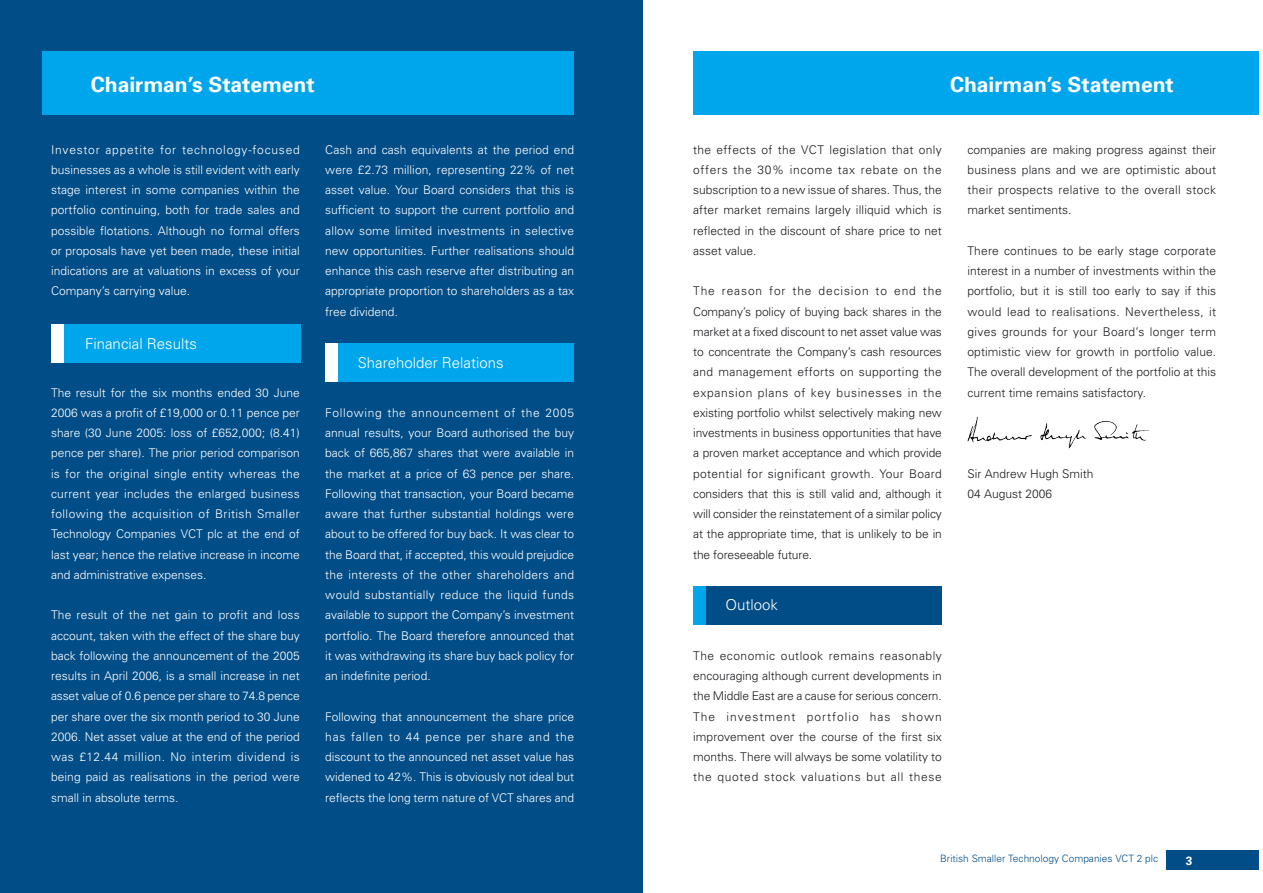
<style>
.page{position:relative;width:1263px;height:893px;background:#fff}
.page>*{position:absolute;margin:0;border:0;box-sizing:border-box;transform-origin:0 0}
.t1{font:700 21px "Univers";color:#fff}
.t2{font:300 15px "Univers";color:#fff}
.t3{font:300 12px/20.2px "Univers";color:#fff;text-align:justify}
.t4{font:300 12px/20.2px "Univers";color:#1b1c20;text-align:justify}
.t5{font:700 12px "Univers";color:#fff}
.t6{font:300 10.2px "Univers";color:#004d87}
</style>
<div class="page">
<div style="left:1166px;top:851px;width:93px;height:19px;background:#004d87"></div>
<div style="left:0;top:0;width:642px;height:893px;background:#004d87"></div>
<div style="left:51px;top:324px;width:249px;height:38px;background:#00a6eb"></div>
<div style="left:51px;top:324px;width:13px;height:38px;background:#fff"></div>
<div style="left:43px;top:51px;width:531px;height:64px;background:#00a6eb"></div>
<div style="left:325px;top:344px;width:249px;height:38px;background:#00a6eb"></div>
<div style="left:325px;top:344px;width:13px;height:38px;background:#fff"></div>
<div style="left:693px;top:586px;width:249px;height:38px;background:#004d87"></div>
<div style="left:693px;top:586px;width:13px;height:38px;background:#00a6eb"></div>
<div style="left:693px;top:51px;width:566px;height:64px;background:#00a6eb"></div>
<img style="left:967px;top:417px;width:127px;height:26px">
<h1 class="t1" style="left:91px;top:77px;width:225px">Chairman’s Statement</h1>
<p class="t3" style="left:51px;top:140px;width:250px">Investor appetite for technology-focused businesses as a whole is still evident with early stage interest in some companies within the portfolio continuing, both for trade sales and possible flotations. Although no formal offers or proposals have yet been made, these initial indications are at valuations in excess of your Company’s carrying value.</p>
<p class="t2" style="left:85px;top:338px;width:113px">Financial Results</p>
<p class="t3" style="left:51px;top:383px;width:250px">The result for the six months ended 30 June 2006 was a profit of £19,000 or 0.11 pence per share (30 June 2005: loss of £652,000; (8.41) pence per share). The prior period comparison is for the original single entity whereas the current year includes the enlarged business following the acquisition of British Smaller Technology Companies VCT plc at the end of last year; hence the relative increase in income and administrative expenses.</p>
<p class="t3" style="left:51px;top:606px;width:250px">The result of the net gain to profit and loss account, taken with the effect of the share buy back following the announcement of the 2005 results in April 2006, is a small increase in net asset value of 0.6 pence per share to 74.8 pence per share over the six month period to 30 June 2006. Net asset value at the end of the period was £12.44 million. No interim dividend is being paid as realisations in the period were small in absolute terms.</p>
<p class="t3" style="left:325px;top:140px;width:250px">Cash and cash equivalents at the period end were £2.73 million, representing 22% of net asset value. Your Board considers that this is sufficient to support the current portfolio and allow some limited investments in selective new opportunities. Further realisations should enhance this cash reserve after distributing an appropriate proportion to shareholders as a tax free dividend.</p>
<p class="t2" style="left:358px;top:357px;width:147px">Shareholder Relations</p>
<p class="t3" style="left:325px;top:404px;width:250px">Following the announcement of the 2005 annual results, your Board authorised the buy back of 665,867 shares that were available in the market at a price of 63 pence per share.<br>Following that transaction, your Board became aware that further substantial holdings were about to be offered for buy back. It was clear to the Board that, if accepted, this would prejudice the interests of the other shareholders and would substantially reduce the liquid funds available to support the Company’s investment portfolio. The Board therefore announced that it was withdrawing its share buy back policy for an indefinite period.</p>
<p class="t3" style="left:325px;top:707px;width:250px">Following that announcement the share price has fallen to 44 pence per share and the discount to the announced net asset value has widened to 42%. This is obviously not ideal but reflects the long term nature of VCT shares and</p>
<h1 class="t1" style="left:950px;top:77px;width:225px">Chairman’s Statement</h1>
<h1 class="t1" style="left:968px;top:77px;width:207px">Investment Portfolio</h1>
<p class="t4" style="left:693px;top:140px;width:250px">the effects of the VCT legislation that only offers the 30% income tax rebate on the subscription to a new issue of shares. Thus, the after market remains largely illiquid which is reflected in the discount of share price to net asset value.</p>
<p class="t4" style="left:693px;top:282px;width:250px">The reason for the decision to end the Company’s policy of buying back shares in the market at a fixed discount to net asset value was to concentrate the Company’s cash resources and management efforts on supporting the expansion plans of key businesses in the existing portfolio whilst selectively making new investments in business opportunities that have a proven market acceptance and which provide potential for significant growth. Your Board considers that this is still valid and, although it will consider the reinstatement of a similar policy at the appropriate time, that is unlikely to be in the foreseeable future.</p>
<p class="t2" style="left:725px;top:599px;width:54px">Outlook</p>
<p class="t4" style="left:693px;top:647px;width:250px">The economic outlook remains reasonably encouraging although current developments in the Middle East are a cause for serious concern.<br>The investment portfolio has shown improvement over the course of the first six months. There will always be some volatility to the quoted stock valuations but all these</p>
<p class="t4" style="left:967px;top:140px;width:250px">companies are making progress against their business plans and we are optimistic about their prospects relative to the overall stock market sentiments.</p>
<p class="t4" style="left:967px;top:242px;width:250px">There continues to be early stage corporate interest in a number of investments within the portfolio, but it is still too early to say if this would lead to realisations. Nevertheless, it gives grounds for your Board’s longer term optimistic view for growth in portfolio value.<br>The overall development of the portfolio at this current time remains satisfactory.</p>
<p class="t4" style="left:967px;top:464px;width:127px">Sir Andrew Hugh Smith<br>04 August 2006</p>
<p class="t6" style="left:940px;top:855px;width:219px">British Smaller Technology Companies VCT 2 plc</p>
<p class="t5" style="left:1186px;top:856px;width:8px">3</p>
</div>
